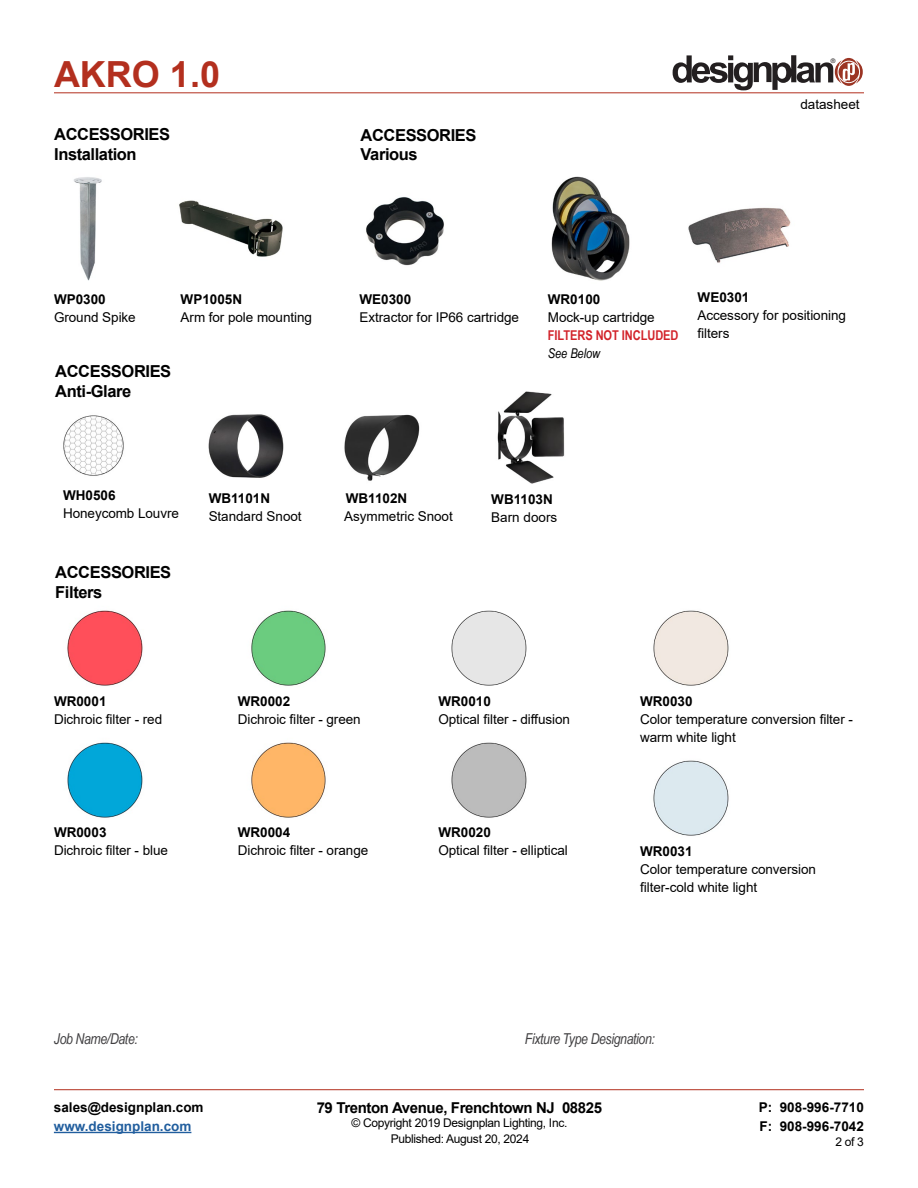
<style>
.page{position:relative;width:918px;height:1188px;background:#fff}
.page>*{position:absolute;margin:0;border:0;box-sizing:border-box;transform-origin:0 0}
.t1{font:700 36px "Arial";color:#b32f1e}
.t2{font:700 16.5px/19.8px "Arial";letter-spacing:-.025em;color:#000}
.t3{font:italic 15px "Arial Narrow";letter-spacing:-.025em;color:#414042}
.t4{font:700 15px "Arial";letter-spacing:-.025em;color:#000}
.t5{font:13.5px/18px "Arial";letter-spacing:-.005em;color:#000}
.t6{font:700 13.5px/19.5px "Arial";color:#000}
.t7{font:700 13.5px "Arial";color:#215e9e}
.t8{font:700 13.5px "Arial Narrow";letter-spacing:-.005em;color:#d2232a}
.t9{font:italic 13.5px "Arial Narrow";letter-spacing:-.005em;color:#000}
.t10{font:12px "Arial";letter-spacing:-.025em;color:#000}
.t11{font:6.3px "Helvetica";color:#231f20}
</style>
<div class="page">
<hr style="left:54px;top:93px;width:810px;height:1px;background:#b32f1e">
<hr style="left:54px;top:1089px;width:810px;height:1px;background:#b32f1e">
<hr style="left:54px;top:1132px;width:137px;height:1px;background:#215e9e">
<svg style="left:673px;top:55px;width:190px;height:35px"></svg>
<img style="left:344px;top:414px;width:76px;height:67px">
<img style="left:208px;top:414px;width:76px;height:64px">
<img style="left:63px;top:415px;width:61px;height:61px">
<img style="left:73px;top:177px;width:29px;height:104px">
<img style="left:497px;top:391px;width:68px;height:93px">
<img style="left:366px;top:197px;width:78px;height:69px">
<img style="left:179px;top:200px;width:104px;height:57px">
<img style="left:551px;top:176px;width:79px;height:105px">
<img style="left:67px;top:610px;width:76px;height:76px">
<img style="left:251px;top:610px;width:75px;height:76px">
<img style="left:67px;top:742px;width:76px;height:76px">
<img style="left:251px;top:742px;width:75px;height:76px">
<img style="left:451px;top:610px;width:76px;height:76px">
<img style="left:451px;top:742px;width:76px;height:76px">
<img style="left:653px;top:610px;width:76px;height:76px">
<img style="left:653px;top:760px;width:76px;height:76px">
<img style="left:688px;top:207px;width:103px;height:56px">
<h1 class="t1" style="left:54px;top:49px;width:168px">AKRO 1.0</h1>
<p class="t11" style="left:831px;top:57px;width:6px">®</p>
<p class="t2" style="left:54px;top:125px;width:117px">ACCESSORIES<br>Installation</p>
<p class="t2" style="left:361px;top:125px;width:117px">ACCESSORIES<br>Various</p>
<p class="t5" style="left:800px;top:96px;width:61px">datasheet</p>
<p class="t6" style="left:54px;top:290px;width:53px">WP0300</p>
<p class="t5" style="left:54px;top:308px;width:83px">Ground Spike</p>
<p class="t6" style="left:181px;top:290px;width:63px">WP1005N</p>
<p class="t5" style="left:181px;top:308px;width:133px">Arm for pole mounting</p>
<p class="t2" style="left:55px;top:362px;width:117px">ACCESSORIES<br>Anti-Glare</p>
<p class="t6" style="left:360px;top:290px;width:53px">WE0300</p>
<p class="t5" style="left:360px;top:308px;width:161px">Extractor for IP66 cartridge</p>
<p class="t6" style="left:548px;top:290px;width:54px">WR0100</p>
<p class="t5" style="left:548px;top:308px;width:108px">Mock-up cartridge</p>
<p class="t8" style="left:548px;top:325px;width:132px">FILTERS NOT INCLUDED</p>
<p class="t9" style="left:548px;top:344px;width:54px">See Below</p>
<p class="t6" style="left:698px;top:287px;width:53px">WE0301</p>
<p class="t5" style="left:698px;top:306px;width:150px">Accessory for positioning filters</p>
<p class="t6" style="left:63px;top:486px;width:54px">WH0506</p>
<p class="t5" style="left:63px;top:505px;width:118px">Honeycomb Louvre</p>
<p class="t2" style="left:55px;top:563px;width:117px">ACCESSORIES<br>Filters</p>
<p class="t6" style="left:209px;top:489px;width:63px">WB1101N</p>
<p class="t6" style="left:346px;top:489px;width:63px">WB1102N</p>
<p class="t5" style="left:209px;top:507px;width:94px">Standard Snoot</p>
<p class="t5" style="left:344px;top:507px;width:110px">Asymmetric Snoot</p>
<p class="t6" style="left:491px;top:489px;width:63px">WB1103N</p>
<p class="t5" style="left:491px;top:508px;width:68px">Barn doors</p>
<p class="t6" style="left:54px;top:691px;width:54px">WR0001</p>
<p class="t5" style="left:54px;top:710px;width:110px">Dichroic filter - red</p>
<p class="t6" style="left:54px;top:823px;width:54px">WR0003</p>
<p class="t5" style="left:54px;top:841px;width:116px">Dichroic filter - blue</p>
<p class="t6" style="left:238px;top:691px;width:54px">WR0002</p>
<p class="t5" style="left:238px;top:710px;width:124px">Dichroic filter - green</p>
<p class="t6" style="left:238px;top:823px;width:54px">WR0004</p>
<p class="t5" style="left:238px;top:841px;width:132px">Dichroic filter - orange</p>
<p class="t6" style="left:438px;top:691px;width:54px">WR0010</p>
<p class="t5" style="left:438px;top:710px;width:133px">Optical filter - diffusion</p>
<p class="t6" style="left:438px;top:823px;width:54px">WR0020</p>
<p class="t5" style="left:438px;top:841px;width:131px">Optical filter - elliptical</p>
<p class="t6" style="left:640px;top:691px;width:54px">WR0030</p>
<p class="t5" style="left:640px;top:710px;width:214px">Color temperature conversion filter - warm white light</p>
<p class="t6" style="left:640px;top:841px;width:54px">WR0031</p>
<p class="t5" style="left:640px;top:860px;width:177px">Color temperature conversion filter-cold white light</p>
<p class="t3" style="left:54px;top:1028px;width:85px">Job Name/Date:</p>
<p class="t3" style="left:525px;top:1029px;width:132px">Fixture Type Designation:</p>
<p class="t6" style="left:54px;top:1097px;width:151px">sales@designplan.com</p>
<p class="t7" style="left:54px;top:1117px;width:139px">www.designplan.com</p>
<p class="t4" style="left:317px;top:1097px;width:287px">79 Trenton Avenue, Frenchtown NJ 08825</p>
<p class="t10" style="left:351px;top:1115px;width:217px">© Copyright 2019 Designplan Lighting, Inc.</p>
<p class="t6" style="left:759px;top:1097px;width:107px">P: 908-996-7710<br>F: 908-996-7042</p>
<p class="t10" style="left:391px;top:1130px;width:140px">Published: August 20, 2024</p>
<p class="t10" style="left:835px;top:1133px;width:30px">2 of 3</p>
</div>
